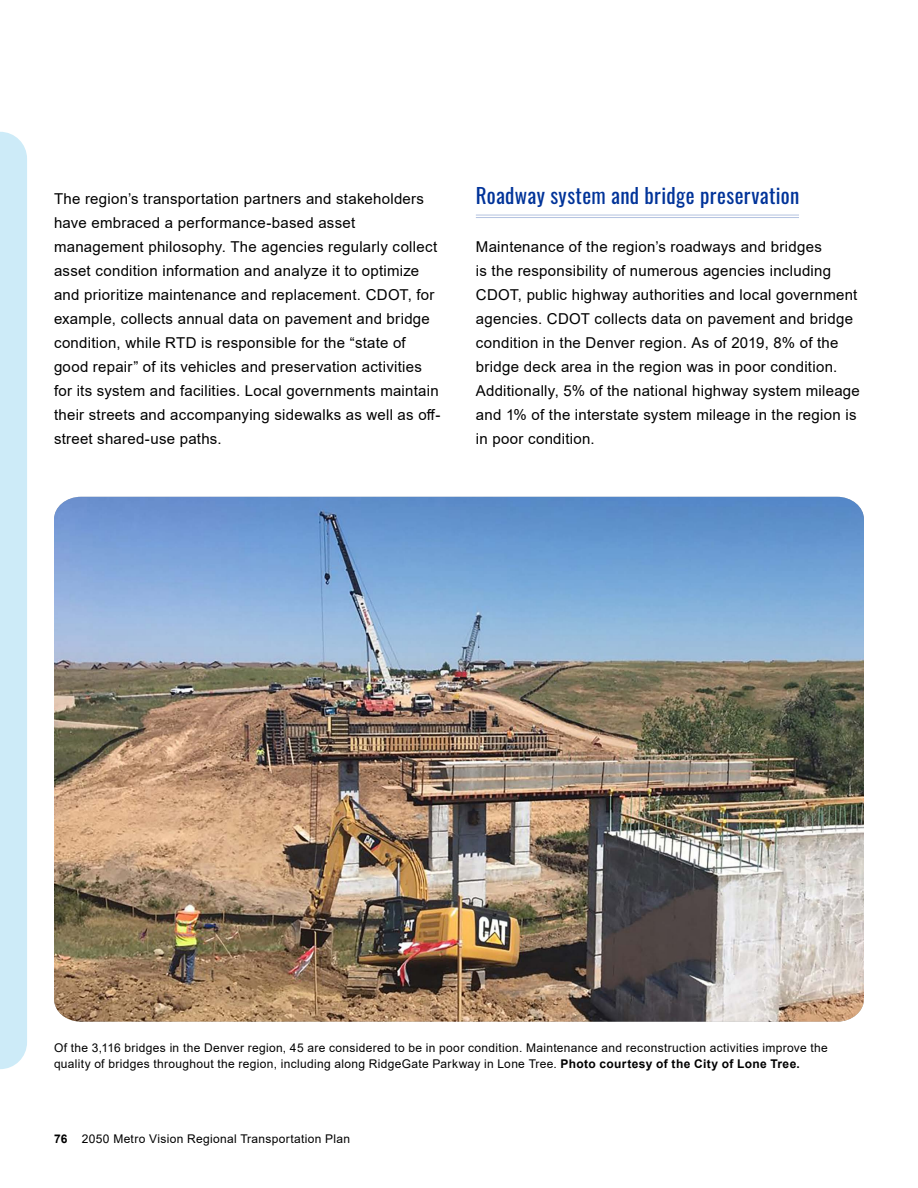
<style>
.page{position:relative;width:918px;height:1188px;background:#fff}
.page>*{position:absolute;margin:0;border:0;box-sizing:border-box;transform-origin:0 0}
.t1{font:21px "Oswald";letter-spacing:.015em;color:#039}
.t2{font:15px/24px "Arial";letter-spacing:.02em;color:#000}
.t3{font:12px/16.5px "Arial";letter-spacing:.025em;color:#000}
.t4{font:12px "Arial";letter-spacing:.03em;color:#000101}
.s1{font-weight:700}
</style>
<div class="page">
<div style="left:0;top:132px;width:27px;height:937px;background:#cdebf8"></div>
<img style="left:54px;top:497px;width:810px;height:525px">
<hr style="left:476px;top:215px;width:323px;height:1px;background:#b3c2e0">
<hr style="left:476px;top:217px;width:323px;height:1px;background:#b3c2e0">
<p class="t2" style="left:54px;top:187px;width:388px">The region’s transportation partners and stakeholders have embraced a performance-based asset management philosophy. The agencies regularly collect asset condition information and analyze it to optimize and prioritize maintenance and replacement. CDOT, for example, collects annual data on pavement and bridge condition, while RTD is responsible for the “state of good repair” of its vehicles and preservation activities for its system and facilities. Local governments maintain their streets and accompanying sidewalks as well as off&shy;street shared-use paths.</p>
<h1 class="t1" style="left:476px;top:177px;width:325px">Roadway system and bridge preservation</h1>
<p class="t2" style="left:476px;top:235px;width:386px">Maintenance of the region’s roadways and bridges<br>is the responsibility of numerous agencies including CDOT, public highway authorities and local government agencies. CDOT collects data on pavement and bridge condition in the Denver region. As of 2019, 8% of the bridge deck area in the region was in poor condition.<br>Additionally, 5% of the national highway system mileage and 1% of the interstate system mileage in the region is in poor condition.</p>
<p class="t3" style="left:54px;top:1039px;width:775px">Of the 3,116 bridges in the Denver region, 45 are considered to be in poor condition. Maintenance and reconstruction activities improve the quality of bridges throughout the region, including along RidgeGate Parkway in Lone Tree. <span class="s1">Photo courtesy of the City of Lone Tree.</span></p>
<p class="t4" style="left:54px;top:1130px;width:298px"><span class="s1">76</span> 2050 Metro Vision Regional Transportation Plan</p>
</div>
